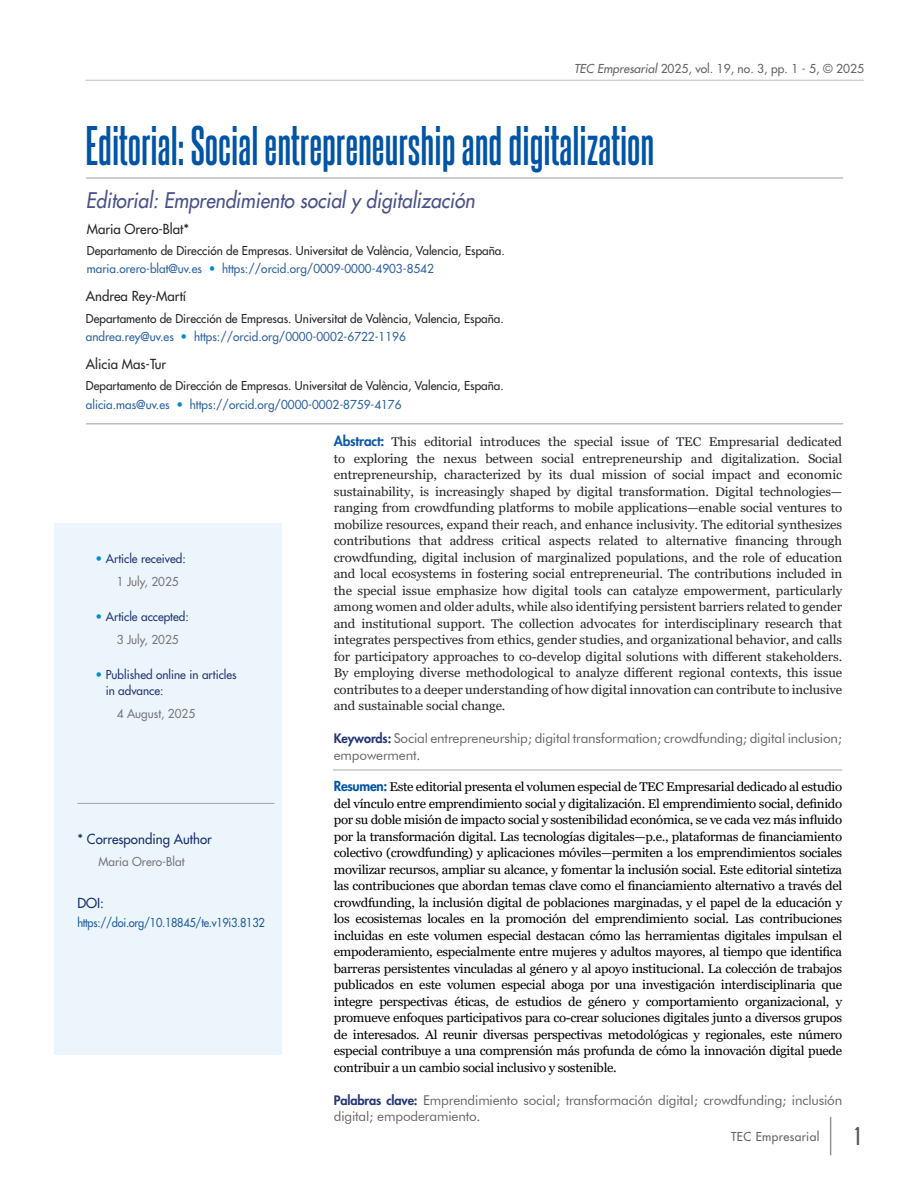
<style>
.page{position:relative;width:918px;height:1188px;background:#fff}
.page>*{position:absolute;margin:0;border:0;box-sizing:border-box;transform-origin:0 0}
.t1{font:700 48px "Steelfish Rg";color:#0054a6;scale:.95 1}
.t2{font:25.5px "Adidas 14";color:#58595b}
.t3{font:italic 500 21px "Futura Std";color:#4b528a;scale:.91 1}
.t4{font:13.5px/16.5px "Futura BT";letter-spacing:-.01em;color:#636466}
.t5{font:500 13.5px "Futura Std";color:#292829}
.t6{font:500 13.5px "Futura Std";color:#1c2f72}
.t7{font:12.6px/16.5px "Georgia";letter-spacing:-.025em;color:#000;text-align:justify;scale:1.05 1}
.t8{font:12.6px/16.5px "Georgia";letter-spacing:-.01em;color:#292829;text-align:justify;scale:1.05 1}
.t9{font:500 12px "Futura Std";color:#292829}
.t10{font:500 12px "Futura Std";color:#2f63a2}
.t11{font:500 12px/22.5px "Futura Std";color:#253677}
.t12{font:500 12px "Futura Std";color:#636466}
.t13{font:500 12px "Futura Std";letter-spacing:-.025em;color:#215e9e;scale:.92 1}
.t14{font:500 12px "Futura Std";color:#77787b}
.t15{font:500 12px "Futura Std";letter-spacing:.03em;color:#636466}
.s1{font-family:"Futura";font-weight:400;font-style:italic}
.s2{color:#0089cf}
.s3{color:#008dd1}
.s4{color:#77787b}
.s5{font-family:"Futura Std";font-weight:800;font-size:13.5px;color:#0d5aa9}
.s6{font-family:"Futura Std";font-weight:800;font-size:12.75px;color:#253677}
.s7{font-family:"Futura Std";font-weight:800;font-size:13.5px;color:#0054a6}
</style>
<div class="page">
<hr style="left:85px;top:80px;width:779px;height:1px;background:#bcbec0">
<hr style="left:830px;top:1117px;width:1px;height:38px;background:#939598">
<div style="left:54px;top:523px;width:227px;height:531px;background:#edf5fc"></div>
<hr style="left:86px;top:423px;width:757px;height:1px;background:#a7a9ac">
<hr style="left:77px;top:803px;width:197px;height:1px;background:#a7a9ac">
<hr style="left:86px;top:177px;width:757px;height:2px;background:#a7a9ac">
<hr style="left:333px;top:770px;width:509px;height:1px;background:#a7a9ac">
<p class="t12" style="left:574px;top:61px;width:291px"><span class="s1">TEC Empresarial</span> 2025, vol. 19, no. 3, pp. 1 - 5, © 2025</p>
<h1 class="t1" style="left:85px;top:112px;width:600px">Editorial: Social entrepreneurship and digitalization</h1>
<h3 class="t3" style="left:86px;top:187px;width:429px">Editorial: Emprendimiento social y digitalización</h3>
<p class="t5" style="left:87px;top:220px;width:104px">Maria Orero-Blat*</p>
<p class="t10" style="left:87px;top:262px;width:349px">maria.orero-blat@uv.es <span class="s2">•</span> https://orcid.org/0009-0000-4903-8542</p>
<p class="t9" style="left:87px;top:243px;width:419px">Departamento de Dirección de Empresas. Universitat de València, Valencia, España.</p>
<p class="t5" style="left:86px;top:288px;width:102px">Andrea Rey-Martí</p>
<p class="t10" style="left:86px;top:329px;width:321px">andrea.rey@uv.es <span class="s2">•</span> https://orcid.org/0000-0002-6722-1196</p>
<p class="t9" style="left:86px;top:311px;width:419px">Departamento de Dirección de Empresas. Universitat de València, Valencia, España.</p>
<p class="t5" style="left:86px;top:356px;width:82px">Alicia Mas-Tur</p>
<p class="t10" style="left:86px;top:397px;width:317px">alicia.mas@uv.es <span class="s2">•</span> https://orcid.org/0000-0002-8759-4176</p>
<p class="t9" style="left:86px;top:378px;width:419px">Departamento de Dirección de Empresas. Universitat de València, Valencia, España.</p>
<p class="t11" style="left:117px;top:548px;width:70px;text-indent:-21px"><span class="s3">•</span> Article received:<br><span class="s4">1 July, 2025</span></p>
<p class="t11" style="left:117px;top:606px;width:73px;text-indent:-21px"><span class="s3">•</span> Article accepted:<br><span class="s4">3 July, 2025</span></p>
<p class="t11" style="left:106px;top:666px;width:133px;line-height:16.5px;text-indent:-10px"><span class="s3">•</span> Published online in articles in advance:</p>
<p class="t14" style="left:117px;top:706px;width:80px">4 August, 2025</p>
<p class="t6" style="left:77px;top:830px;width:136px">* Corresponding Author</p>
<p class="t14" style="left:99px;top:854px;width:87px">Maria Orero-Blat</p>
<p class="t6" style="left:77px;top:894px;width:28px">DOI:</p>
<p class="t13" style="left:77px;top:915px;width:205px">https://doi.org/10.18845/te.v19i3.8132</p>
<p class="t8" style="left:334px;top:434px;width:486px"><span class="s5">Abstract:</span> This editorial introduces the special issue of TEC Empresarial dedicated to exploring the nexus between social entrepreneurship and digitalization. Social entrepreneurship, characterized by its dual mission of social impact and economic sustainability, is increasingly shaped by digital transformation. Digital technologies— ranging from crowdfunding platforms to mobile applications—enable social ventures to mobilize resources, expand their reach, and enhance inclusivity. The editorial synthesizes contributions that address critical aspects related to alternative financing through crowdfunding, digital inclusion of marginalized populations, and the role of education and local ecosystems in fostering social entrepreneurial. The contributions included in the special issue emphasize how digital tools can catalyze empowerment, particularly among women and older adults, while also identifying persistent barriers related to gender and institutional support. The collection advocates for interdisciplinary research that integrates perspectives from ethics, gender studies, and organizational behavior, and calls for participatory approaches to co-develop digital solutions with different stakeholders.<br>By employing diverse methodological to analyze different regional contexts, this issue contributes to a deeper understanding of how digital innovation can contribute to inclusive and sustainable social change.</p>
<p class="t4" style="left:334px;top:730px;width:510px"><span class="s6">Keywords:</span> Social entrepreneurship; digital transformation; crowdfunding; digital inclusion; empowerment.</p>
<p class="t7" style="left:334px;top:779px;width:486px"><span class="s7">Resumen:</span> Este editorial presenta el volumen especial de TEC Empresarial dedicado al estudio del vínculo entre emprendimiento social y digitalización. El emprendimiento social, definido por su doble misión de impacto social y sostenibilidad económica, se ve cada vez más influido por la transformación digital. Las tecnologías digitales—p.e., plataformas de financiamiento colectivo (crowdfunding) y aplicaciones móviles—permiten a los emprendimientos sociales movilizar recursos, ampliar su alcance, y fomentar la inclusión social. Este editorial sintetiza las contribuciones que abordan temas clave como el financiamiento alternativo a través del crowdfunding, la inclusión digital de poblaciones marginadas, y el papel de la educación y los ecosistemas locales en la promoción del emprendimiento social. Las contribuciones incluidas en este volumen especial destacan cómo las herramientas digitales impulsan el empoderamiento, especialmente entre mujeres y adultos mayores, al tiempo que identifica barreras persistentes vinculadas al género y al apoyo institucional. La colección de trabajos publicados en este volumen especial aboga por una investigación interdisciplinaria que integre perspectivas éticas, de estudios de género y comportamiento organizacional, y promueve enfoques participativos para co-crear soluciones digitales junto a diversos grupos de interesados. Al reunir diversas perspectivas metodológicas y regionales, este número especial contribuye a una comprensión más profunda de cómo la innovación digital puede contribuir a un cambio social inclusivo y sostenible.</p>
<p class="t4" style="left:334px;top:1092px;width:510px"><span class="s6">Palabras clave:</span> Emprendimiento social; transformación digital; crowdfunding; inclusión digital; empoderamiento.</p>
<p class="t15" style="left:731px;top:1129px;width:90px">TEC Empresarial</p>
<h2 class="t2" style="left:854px;top:1123px;width:7px">1</h2>
</div>
